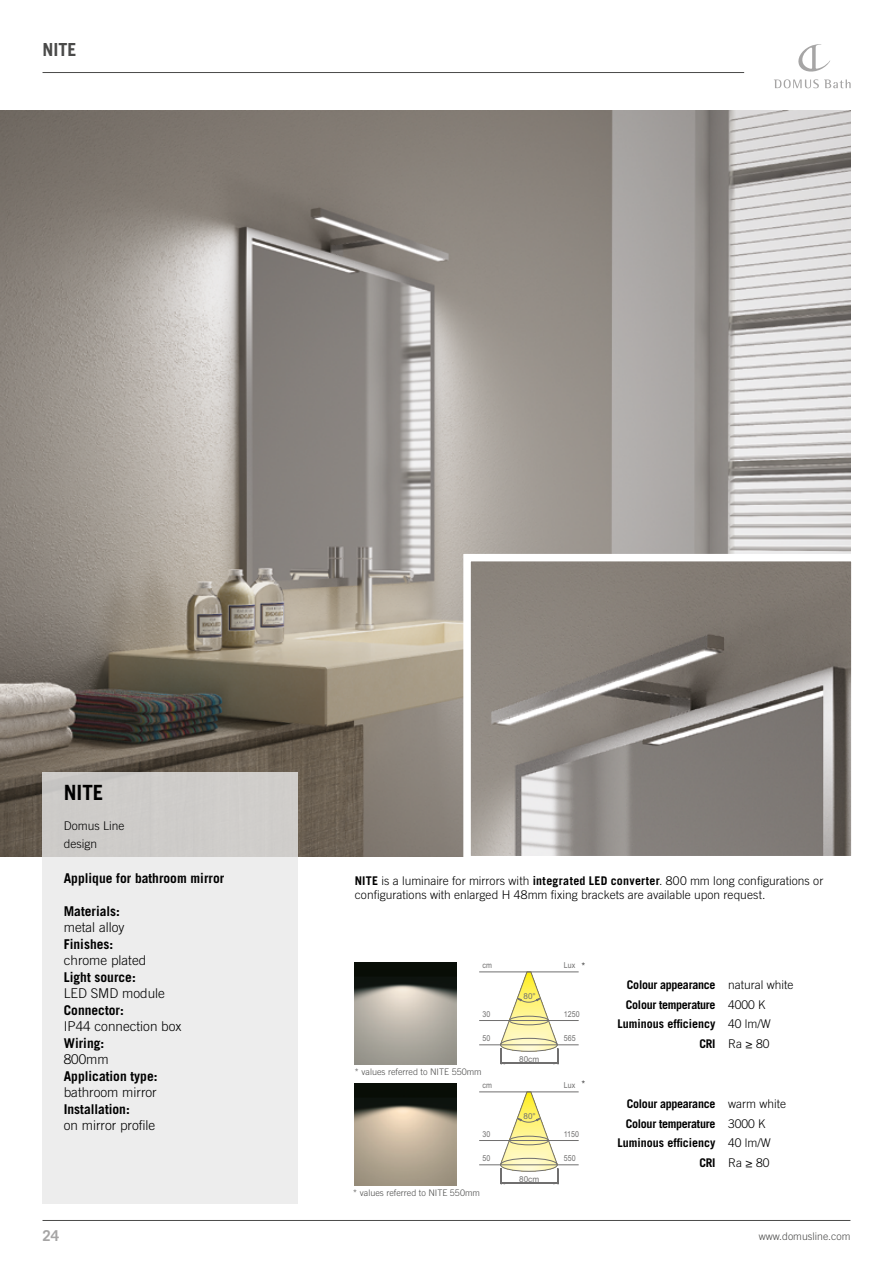
<style>
.page{position:relative;width:893px;height:1263px;background:#fff}
.page>*{position:absolute;margin:0;border:0;box-sizing:border-box;transform-origin:0 0}
.t1{font:700 21px "Trade Gothic LT Pro";color:#000}
.INDICE_PRODOTTI{font:700 18px "Trade Gothic LT Pro";color:#4a4a49}
.t2{font:700 15px "Trade Gothic LT Pro";color:#a6a5a5}
.t3{font:700 13.5px "Trade Gothic LT Pro";color:#000}
.t4{font:300 13.5px "Trade Gothic LT Pro";color:#000}
.testi_pagina_destra{font:300 12px/14.4px "Trade Gothic LT Pro";color:#000}
.t5{font:700 12px "Trade Gothic LT Pro";letter-spacing:-.025em;color:#000}
.t6{font:700 12px "Trade Gothic LT Pro";color:#000}
.t7{font:300 10.5px "Trade Gothic LT Pro";color:#4a4a49}
.t8{font:300 9px "Trade Gothic LT Pro";color:#4a4a49}
.t9{font:300 9px "Trade Gothic LT Pro";color:#000}
.t10{font:8.25px "Arial";color:#706f6f;scale:.86 1}
.t11{font:8.25px "Arial";color:#706f6f}
.s1{font-weight:700}
</style>
<div class="page">
<hr style="left:43px;top:1220px;width:807px;height:1px;background:#4a4a49">
<hr style="left:43px;top:72px;width:701px;height:1px;background:#4a4a49">
<svg style="left:798px;top:44px;width:32px;height:28px"></svg>
<svg style="left:774px;top:79px;width:77px;height:9px"></svg>
<img style="left:355px;top:962px;width:102px;height:102px">
<img style="left:355px;top:1084px;width:102px;height:102px">
<svg style="left:479px;top:972px;width:100px;height:92px"></svg>
<svg style="left:479px;top:1092px;width:100px;height:92px"></svg>
<img style="left:0;top:110px;width:850px;height:746px">
<img style="left:472px;top:563px;width:378px;height:291px">
<div style="left:463px;top:554px;width:396px;height:309px;border:8px solid #fff"></div>
<svg style="left:43px;top:772px;width:255px;height:431px;background:#e6e6e5"></svg>
<p class="INDICE_PRODOTTI" style="left:43px;top:38px;width:36px">NITE</p>
<p class="t1" style="left:64px;top:780px;width:41px">NITE</p>
<p class="testi_pagina_destra" style="left:64px;top:818px;width:62px">Domus Line</p>
<p class="testi_pagina_destra" style="left:64px;top:836px;width:35px">design</p>
<p class="t3" style="left:64px;top:869px;width:162px">Applique for bathroom mirror</p>
<p class="t3" style="left:64px;top:902px;width:58px">Materials:</p>
<p class="t4" style="left:64px;top:919px;width:62px">metal alloy</p>
<p class="t3" style="left:64px;top:935px;width:51px">Finishes:</p>
<p class="t4" style="left:64px;top:952px;width:84px">chrome plated</p>
<p class="t3" style="left:64px;top:968px;width:73px">Light source:</p>
<p class="t4" style="left:64px;top:985px;width:103px">LED SMD module</p>
<p class="t3" style="left:64px;top:1001px;width:62px">Connector:</p>
<p class="t4" style="left:64px;top:1018px;width:119px">IP44 connection box</p>
<p class="t3" style="left:64px;top:1034px;width:42px">Wiring:</p>
<p class="t4" style="left:64px;top:1051px;width:47px">800mm</p>
<p class="t3" style="left:64px;top:1067px;width:95px">Application type:</p>
<p class="t4" style="left:64px;top:1084px;width:94px">bathroom mirror</p>
<p class="t3" style="left:64px;top:1100px;width:68px">Installation:</p>
<p class="t4" style="left:64px;top:1117px;width:93px">on mirror profile</p>
<p class="testi_pagina_destra" style="left:355px;top:873px;width:470px"><span class="s1">NITE</span> is a luminaire for mirrors with <span class="s1">integrated LED converter</span>. 800 mm long configurations or configurations with enlarged H 48mm fixing brackets are available upon request.</p>
<p class="t10" style="left:482px;top:961px;width:12px">cm</p>
<p class="t10" style="left:564px;top:961px;width:15px">Lux</p>
<p class="t9" style="left:581px;top:960px;width:6px">*</p>
<p class="t11" style="left:524px;top:992px;width:14px">80°</p>
<p class="t10" style="left:482px;top:1009px;width:11px">30</p>
<p class="t10" style="left:564px;top:1009px;width:20px">1250</p>
<p class="t10" style="left:482px;top:1034px;width:11px">50</p>
<p class="t10" style="left:564px;top:1034px;width:15px">565</p>
<p class="t8" style="left:355px;top:1067px;width:129px">* values referred to NITE 550mm</p>
<p class="t11" style="left:519px;top:1054px;width:22px">80cm</p>
<p class="t9" style="left:581px;top:1079px;width:6px">*</p>
<p class="t10" style="left:482px;top:1081px;width:12px">cm</p>
<p class="t10" style="left:564px;top:1081px;width:15px">Lux</p>
<p class="t11" style="left:524px;top:1112px;width:14px">80°</p>
<p class="t10" style="left:482px;top:1129px;width:11px">30</p>
<p class="t10" style="left:564px;top:1129px;width:19px">1150</p>
<p class="t10" style="left:482px;top:1154px;width:11px">50</p>
<p class="t10" style="left:564px;top:1154px;width:15px">550</p>
<p class="t8" style="left:353px;top:1188px;width:129px">* values referred to NITE 550mm</p>
<p class="t11" style="left:519px;top:1174px;width:22px">80cm</p>
<p class="t5" style="left:627px;top:977px;width:90px">Colour appearance</p>
<p class="t5" style="left:626px;top:997px;width:91px">Colour temperature</p>
<p class="t6" style="left:617px;top:1016px;width:99px">Luminous efficiency</p>
<p class="t5" style="left:699px;top:1036px;width:18px">CRI</p>
<p class="testi_pagina_destra" style="left:728px;top:977px;width:67px">natural white</p>
<p class="testi_pagina_destra" style="left:728px;top:997px;width:39px">4000 K</p>
<p class="testi_pagina_destra" style="left:728px;top:1016px;width:44px">40 lm/W</p>
<p class="testi_pagina_destra" style="left:728px;top:1036px;width:43px">Ra ≥ 80</p>
<p class="t5" style="left:627px;top:1096px;width:90px">Colour appearance</p>
<p class="t5" style="left:626px;top:1116px;width:91px">Colour temperature</p>
<p class="t6" style="left:617px;top:1135px;width:99px">Luminous efficiency</p>
<p class="t5" style="left:699px;top:1155px;width:18px">CRI</p>
<p class="testi_pagina_destra" style="left:728px;top:1096px;width:60px">warm white</p>
<p class="testi_pagina_destra" style="left:728px;top:1116px;width:39px">3000 K</p>
<p class="testi_pagina_destra" style="left:728px;top:1135px;width:44px">40 lm/W</p>
<p class="testi_pagina_destra" style="left:728px;top:1155px;width:43px">Ra ≥ 80</p>
<p class="t2" style="left:43px;top:1226px;width:18px">24</p>
<p class="t7" style="left:759px;top:1230px;width:93px">www.domusline.com</p>
</div>
